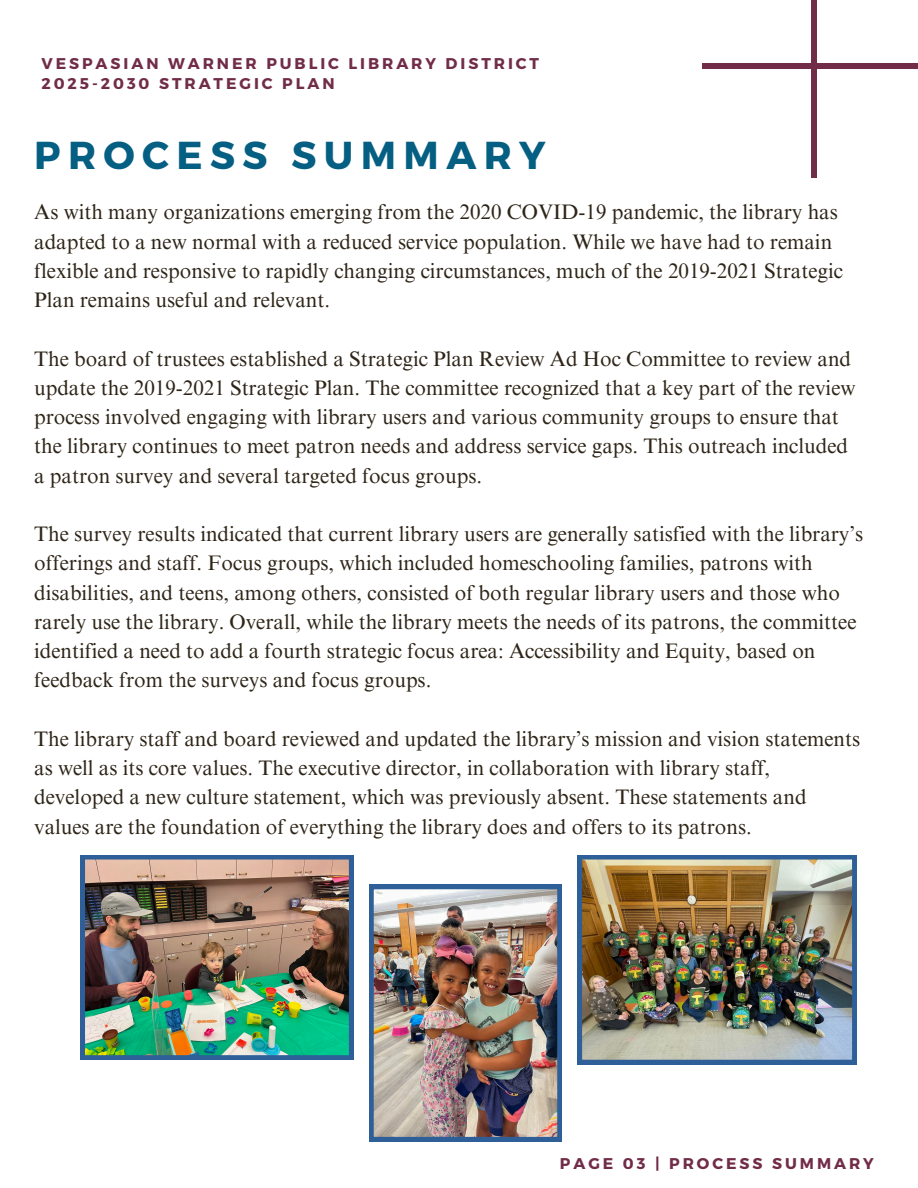
<style>
.page{position:relative;width:918px;height:1188px;background:#fff}
.page>*{position:absolute;margin:0;border:0;box-sizing:border-box;transform-origin:0 0}
.t1{font:700 38.85px "Montserrat";letter-spacing:.19em;color:#055f82}
.t2{font:21px/29.2px "Times NRMT Pro";color:#2e2518}
.t3{font:700 15.6px/20.1px "Montserrat";letter-spacing:.19em;color:#712c48}
</style>
<div class="page">
<div style="left:811px;top:0;width:6px;height:178px;background:#712c48"></div>
<div style="left:703px;top:64px;width:215px;height:5px;background:#712c48"></div>
<img style="left:578px;top:855px;width:279px;height:209px">
<img style="left:369px;top:885px;width:193px;height:256px">
<img style="left:81px;top:855px;width:272px;height:205px">
<p class="t3" style="left:41px;top:52px;width:499px">VESPASIAN WARNER PUBLIC LIBRARY DISTRICT<br>2025-2030 STRATEGIC PLAN</p>
<p class="t1" style="left:34px;top:130px;width:513px">PROCESS SUMMARY</p>
<p class="t2" style="left:34px;top:200px;width:810px">As with many organizations emerging from the 2020 COVID-19 pandemic, the library has adapted to a new normal with a reduced service population. While we have had to remain flexible and responsive to rapidly changing circumstances, much of the 2019-2021 Strategic Plan remains useful and relevant.</p>
<h1 class="t2" style="left:34px;top:346px;width:823px">The board of trustees established a Strategic Plan Review Ad Hoc Committee to review and update the 2019-2021 Strategic Plan. The committee recognized that a key part of the review process involved engaging with library users and various community groups to ensure that the library continues to meet patron needs and address service gaps. This outreach included a patron survey and several targeted focus groups.</h1>
<h2 class="t2" style="left:34px;top:522px;width:830px">The survey results indicated that current library users are generally satisfied with the library’s offerings and staff. Focus groups, which included homeschooling families, patrons with disabilities, and teens, among others, consisted of both regular library users and those who rarely use the library. Overall, while the library meets the needs of its patrons, the committee identified a need to add a fourth strategic focus area: Accessibility and Equity, based on feedback from the surveys and focus groups.</h2>
<h2 class="t2" style="left:34px;top:727px;width:828px">The library staff and board reviewed and updated the library’s mission and vision statements as well as its core values. The executive director, in collaboration with library staff, developed a new culture statement, which was previously absent. These statements and values are the foundation of everything the library does and offers to its patrons.</h2>
<p class="t3" style="left:560px;top:1153px;width:315px">PAGE 03 | PROCESS SUMMARY</p>
</div>
